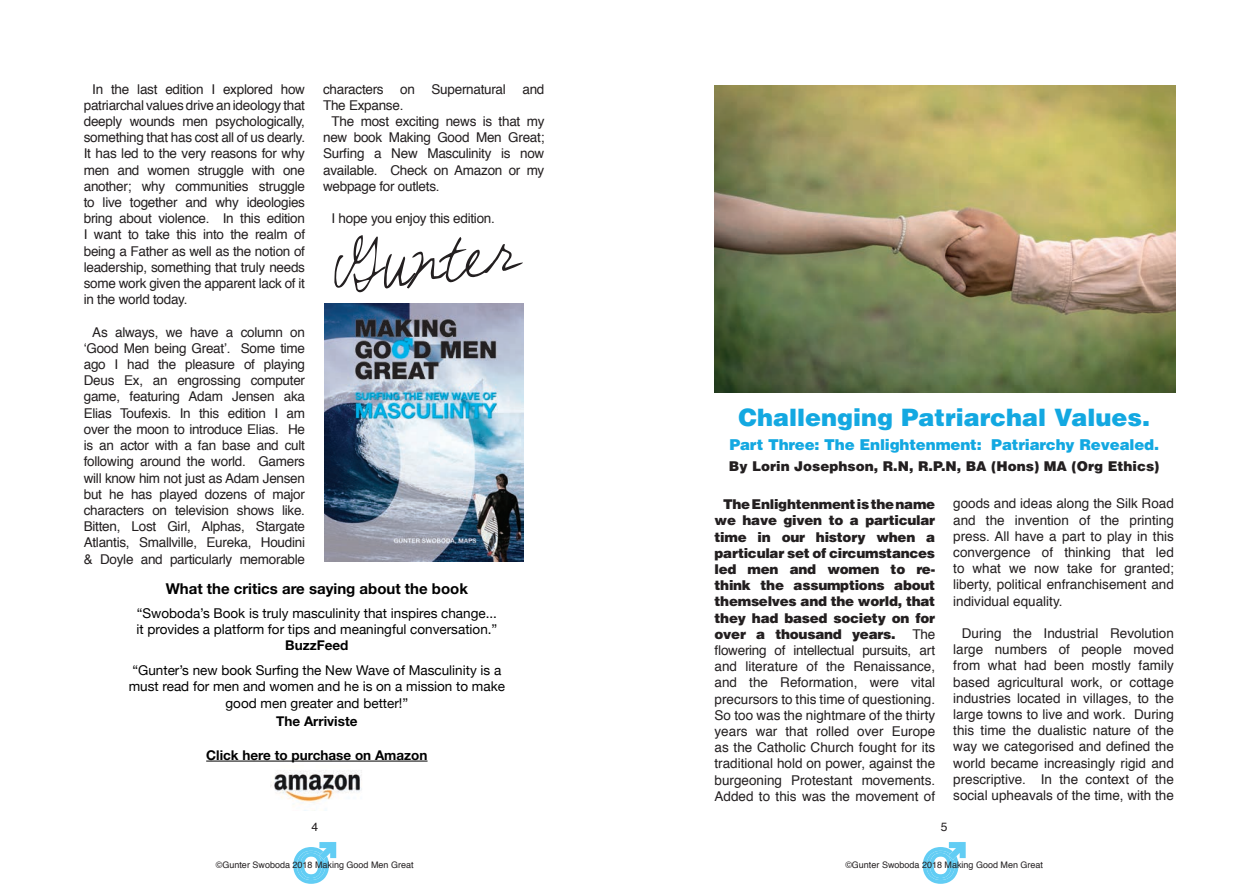
<style>
.page{position:relative;width:1259px;height:893px;background:#fff}
.page>*{position:absolute;margin:0;border:0;box-sizing:border-box;transform-origin:0 0}
.t1{font:55.65px "Sunshine In My Soul";color:#231f20}
.t2{font:900 24px "Helvetica";color:#13a8e1}
.t3{font:900 15px "Helvetica";letter-spacing:-.01em;color:#13a8e1}
.t4{font:700 15px "Helvetica Neue";color:#000}
.t5{font:13.5px/16.2px "Helvetica";letter-spacing:-.02em;color:#231f20;text-align:justify}
.t6{font:13.5px/16.2px "Helvetica Neue";color:#000}
.t7{font:900 13.5px "Helvetica";color:#231f20}
.t8{font:700 13.5px "Helvetica Neue";color:#000}
.t9{font:12px "Helvetica";color:#231f20}
.t10{font:9px "Helvetica";color:#231f20}
.s1{font-weight:900}
</style>
<div class="page">
<svg style="left:293px;top:842px;width:43px;height:42px"></svg>
<svg style="left:922px;top:842px;width:43px;height:42px"></svg>
<img style="left:325px;top:304px;width:198px;height:257px">
<img style="left:714px;top:85px;width:461px;height:307px">
<hr style="left:206px;top:761px;width:221px;height:1px;background:#000">
<img style="left:270px;top:770px;width:92px;height:35px">
<p class="t5" style="left:84px;top:81px;width:223px;text-indent:9px">In the last edition I explored how patriarchal values drive an ideology that deeply wounds men psychologically, something that has cost all of us dearly.<br>It has led to the very reasons for why men and women struggle with one another; why communities struggle to live together and why ideologies bring about violence. In this edition I want to take this into the realm of being a Father as well as the notion of leadership, something that truly needs some work given the apparent lack of it in the world today.</p>
<p class="t5" style="left:84px;top:324px;width:223px;text-indent:9px">As always, we have a column on ‘Good Men being Great’. Some time ago I had the pleasure of playing Deus Ex, an engrossing computer game, featuring Adam Jensen aka Elias Toufexis. In this edition I am over the moon to introduce Elias. He is an actor with a fan base and cult following around the world. Gamers will know him not just as Adam Jensen but he has played dozens of major characters on television shows like.<br>Bitten, Lost Girl, Alphas, Stargate Atlantis, Smallville, Eureka, Houdini &amp; Doyle and particularly memorable</p>
<p class="t5" style="left:323px;top:81px;width:223px">characters on Supernatural and<br>The Expanse.</p>
<p class="t5" style="left:323px;top:114px;width:223px;text-indent:9px">The most exciting news is that my new book Making Good Men Great; Surfing a New Masculinity is now available. Check on Amazon or my webpage for outlets.</p>
<p class="t5" style="left:332px;top:211px;width:165px">I hope you enjoy this edition.</p>
<h1 class="t1" style="left:328px;top:241px;width:189px;rotate:-7deg">Gunter</h1>
<p class="t4" style="left:166px;top:580px;width:304px">What the critics are saying about the book</p>
<p class="t6" style="left:136px;top:606px;width:362px">“Swoboda’s Book is truly masculinity that inspires change... it provides a platform for tips and meaningful conversation.”</p>
<p class="t8" style="left:285px;top:637px;width:65px">BuzzFeed</p>
<p class="t6" style="left:129px;top:663px;width:378px;text-align:center">“Gunter’s new book Surfing the New Wave of Masculinity is a must read for men and women and he is on a mission to make good men greater and better!”</p>
<p class="t8" style="left:276px;top:712px;width:83px">The Arriviste</p>
<p class="t8" style="left:206px;top:746px;width:223px">Click here to purchase on Amazon</p>
<h2 class="t2" style="left:738px;top:402px;width:413px">Challenging Patriarchal Values.</h2>
<p class="t3" style="left:729px;top:435px;width:431px">Part Three: The Enlightenment: Patriarchy Revealed.</p>
<p class="t7" style="left:729px;top:458px;width:432px">By Lorin Josephson, R.N, R.P.N, BA (Hons) MA (Org Ethics)</p>
<p class="t5" style="left:714px;top:497px;width:222px;text-indent:9px"><span class="s1">The Enlightenment is the name we have given to a particular time in our history when a particular set of circumstances led men and women to re&shy;think the assumptions about themselves and the world, that they had based society on for over a thousand years.</span> The flowering of intellectual pursuits, art and literature of the Renaissance, and the Reformation, were vital precursors to this time of questioning.<br>So too was the nightmare of the thirty years war that rolled over Europe as the Catholic Church fought for its traditional hold on power, against the burgeoning Protestant movements.<br>Added to this was the movement of</p>
<p class="t5" style="left:953px;top:496px;width:222px">goods and ideas along the Silk Road and the invention of the printing press. All have a part to play in this convergence of thinking that led to what we now take for granted; liberty, political enfranchisement and individual equality.</p>
<p class="t5" style="left:953px;top:625px;width:222px;text-indent:9px">During the Industrial Revolution large numbers of people moved from what had been mostly family based agricultural work, or cottage industries located in villages, to the large towns to live and work. During this time the dualistic nature of the way we categorised and defined the world became increasingly rigid and prescriptive. In the context of the social upheavals of the time, with the</p>
<p class="t9" style="left:311px;top:817px;width:8px">4</p>
<p class="t9" style="left:941px;top:817px;width:8px">5</p>
<p class="t10" style="left:216px;top:857px;width:199px">©Gunter Swoboda 2018 Making Good Men Great</p>
<p class="t10" style="left:845px;top:857px;width:199px">©Gunter Swoboda 2018 Making Good Men Great</p>
</div>
